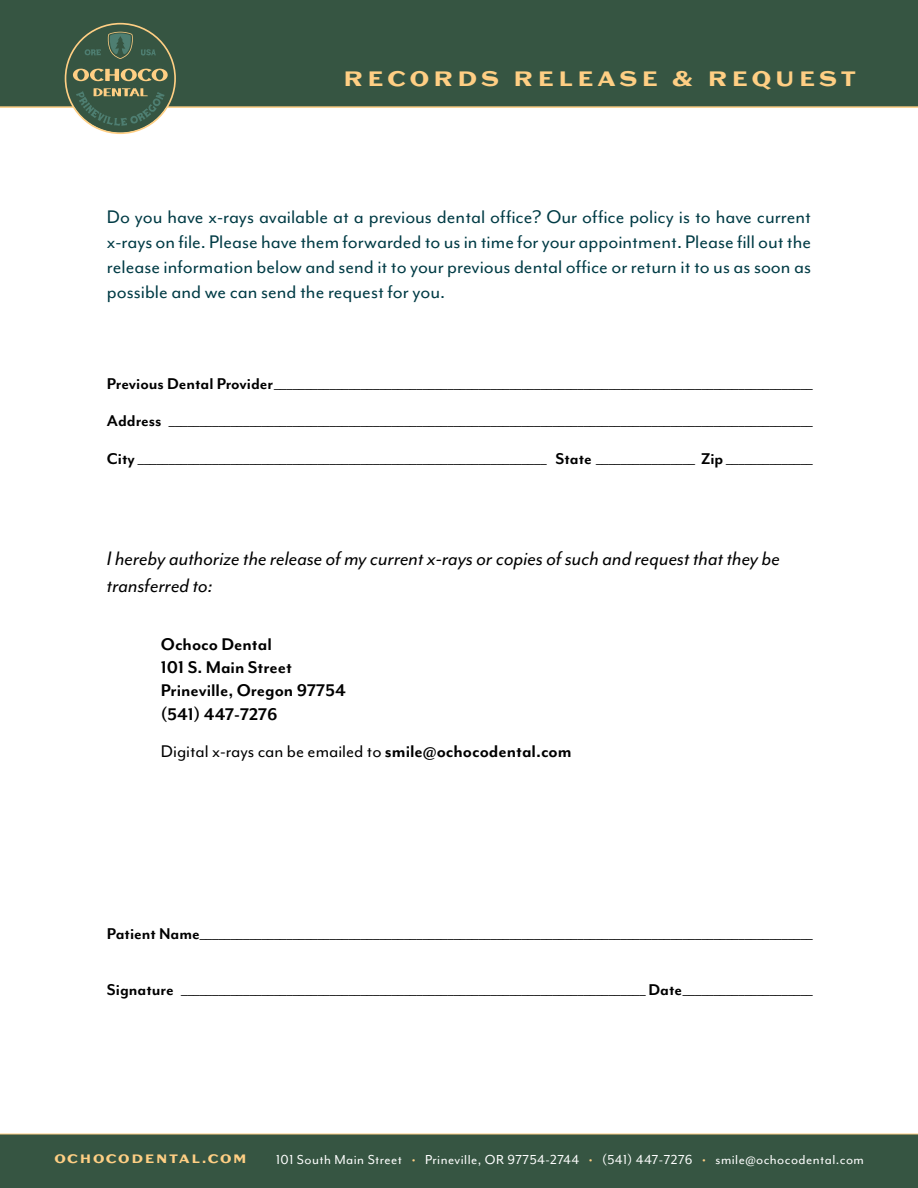
<style>
.page{position:relative;width:918px;height:1188px;background:#fff}
.page>*{position:absolute;margin:0;border:0;box-sizing:border-box;transform-origin:0 0}
.t1{font:italic 22.5px/27px "Mr Eaves Mod OT";color:#000}
.t2{font:700 22.5px "Sweet Gothic";letter-spacing:.1em;color:#ffcf84}
.t3{font:21px/25.2px "Mr Eaves Mod OT";color:#003b45;text-align:justify}
.t4{font:700 19.5px/23.4px "Mr Eaves Mod OT";color:#000}
.t5{font:19.5px "Mr Eaves Mod OT";color:#000}
.t6{font:700 18px/37.5px "Mr Eaves Mod OT";color:#000;text-align:justify}
.t7{font:15px "Mr Eaves Mod OT";letter-spacing:.03em;color:#fff}
.t8{font:700 13.2px "Sweet Gothic";letter-spacing:.05em;color:#ffcf84}
.s1{font-weight:700}
.s2{color:#ffcf84}
</style>
<div class="page">
<div style="left:0;top:0;width:918px;height:108px;background:#365542"></div>
<svg style="left:65px;top:23px;width:111px;height:111px;background:#61755e"></svg>
<div style="left:0;top:1134px;width:918px;height:54px;background:#365542"></div>
<p class="t2" style="left:342px;top:65px;width:516px">RECORDS RELEASE &amp; REQUEST</p>
<p class="t3" style="left:107px;top:204px;width:706px">Do you have x-rays available at a previous dental office? Our office policy is to have current x-rays on file. Please have them forwarded to us in time for your appointment. Please fill out the release information below and send it to your previous dental office or return it to us as soon as possible and we can send the request for you.</p>
<p class="t6" style="left:107px;top:365px;width:707px">Previous Dental Provider_______________________________________________________________________________________ Address ________________________________________________________________________________________________________ City __________________________________________________________________ State ________________ Zip ______________</p>
<p class="t1" style="left:107px;top:545px;width:675px">I hereby authorize the release of my current x-rays or copies of such and request that they be transferred to:</p>
<p class="t4" style="left:161px;top:632px;width:186px">Ochoco Dental<br>101 S. Main Street<br>Prineville, Oregon 97754 (541) 447-7276</p>
<p class="t5" style="left:161px;top:740px;width:412px">Digital x-rays can be emailed to <span class="s1">smile@ochocodental.com</span></p>
<p class="t6" style="left:107px;top:915px;width:707px">Patient Name___________________________________________________________________________________________________</p>
<p class="t6" style="left:107px;top:971px;width:707px">Signature ___________________________________________________________________________ Date_____________________</p>
<p class="t8" style="left:54px;top:1151px;width:195px">OCHOCODENTAL.COM</p>
<p class="t7" style="left:276px;top:1151px;width:589px">101 South Main Street <span class="s2">•</span> Prineville, OR 97754-2744 <span class="s2">•</span> (541) 447-7276 <span class="s2">•</span> smile@ochocodental.com</p>
</div>
